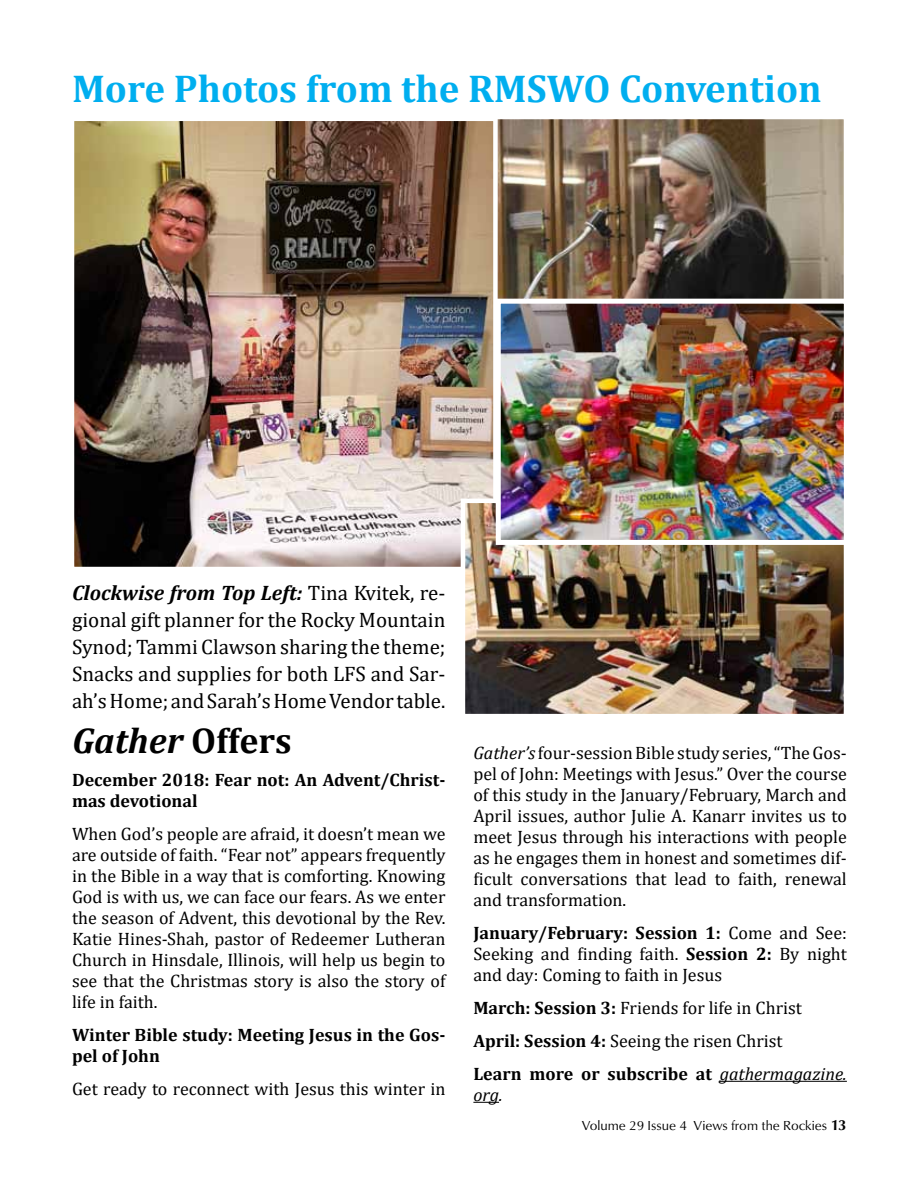
<style>
.page{position:relative;width:918px;height:1188px;background:#fff}
.page>*{position:absolute;margin:0;border:0;box-sizing:border-box;transform-origin:0 0}
.t1{font:700 39px "Cambria";color:#00aeef}
.t2{font:italic 700 36px "Cambria";color:#000}
.t3{font:21px/27px "Cambria";color:#000;text-align:justify}
.t4{font:18px/21px "Cambria";color:#000;text-align:justify}
.t5{font:700 18px/21px "Cambria";color:#000}
.t6{font:italic 18px "Cambria";color:#000}
.t7{font:13.5px "AHJ Opus";color:#000}
.s1{font-weight:700;font-style:italic}
.s2{font-style:normal}
.s3{font-style:italic}
.s4{font-weight:700}
.s5{font-weight:400}
.s6{font-weight:400;font-style:italic}
.s7{font-weight:700;font-size:15px}
</style>
<div class="page">
<hr style="left:720px;top:1081px;width:127px;height:1px;background:#000">
<svg style="left:473px;top:1102px;width:26px;height:1px"></svg>
<img style="left:498px;top:120px;width:345px;height:179px">
<div style="left:470px;top:115px;width:378px;height:191px;border:4px solid #fff"></div>
<img style="left:75px;top:122px;width:418px;height:444px">
<div style="left:70px;top:117px;width:428px;height:454px;border:4px solid #fff"></div>
<img style="left:466px;top:504px;width:377px;height:209px">
<div style="left:461px;top:499px;width:387px;height:219px;border:4px solid #fff"></div>
<img style="left:502px;top:305px;width:341px;height:234px">
<div style="left:496px;top:299px;width:353px;height:246px;border:5px solid #fff"></div>
<h1 class="t1" style="left:72px;top:62px;width:751px">More Photos from the RMSWO Convention</h1>
<p class="t3" style="left:72px;top:579px;width:375px"><span class="s1">Clockwise from Top Left:</span> Tina Kvitek, re&shy;gional gift planner for the Rocky Mountain Synod; Tammi Clawson sharing the theme; Snacks and supplies for both LFS and Sar&shy;ah’s Home; and Sarah’s Home Vendor table.</p>
<h2 class="t2" style="left:72px;top:716px;width:221px">Gather <span class="s2">Offers</span></h2>
<p class="t5" style="left:72px;top:769px;width:375px">December 2018: Fear not: An Advent/Christ&shy;mas devotional</p>
<p class="t4" style="left:72px;top:824px;width:375px">When God’s people are afraid, it doesn’t mean we are outside of faith. “Fear not” appears frequently in the Bible in a way that is comforting. Knowing God is with us, we can face our fears. As we enter the season of Advent, this devotional by the Rev.<br>Katie Hines-Shah, pastor of Redeemer Lutheran Church in Hinsdale, Illinois, will help us begin to see that the Christmas story is also the story of life in faith.</p>
<p class="t5" style="left:72px;top:1024px;width:375px">Winter Bible study: Meeting Jesus in the Gos&shy;pel of John</p>
<p class="t4" style="left:72px;top:1079px;width:375px">Get ready to reconnect with Jesus this winter in</p>
<p class="t4" style="left:473px;top:742px;width:375px"><span class="s3">Gather’s</span> four-session Bible study series, “The Gos&shy;pel of John: Meetings with Jesus.” Over the course of this study in the January/February, March and April issues, author Julie A. Kanarr invites us to meet Jesus through his interactions with people as he engages them in honest and sometimes dif&shy;ficult conversations that lead to faith, renewal and transformation.</p>
<p class="t4" style="left:473px;top:923px;width:375px"><span class="s4">January/February: Session 1:</span> Come and See:<br>Seeking and finding faith. <span class="s4">Session 2:</span> By night and day: Coming to faith in Jesus</p>
<p class="t5" style="left:473px;top:991px;width:375px;line-height:33px">March: Session 3: <span class="s5">Friends for life in Christ<br></span>April: Session 4: <span class="s5">Seeing the risen Christ<br></span>Learn more or subscribe at <span class="s6">gathermagazine.</span></p>
<p class="t6" style="left:473px;top:1082px;width:31px">org.</p>
<p class="t7" style="left:582px;top:1118px;width:266px">Volume 29 Issue 4 Views from the Rockies <span class="s7">13</span></p>
</div>
